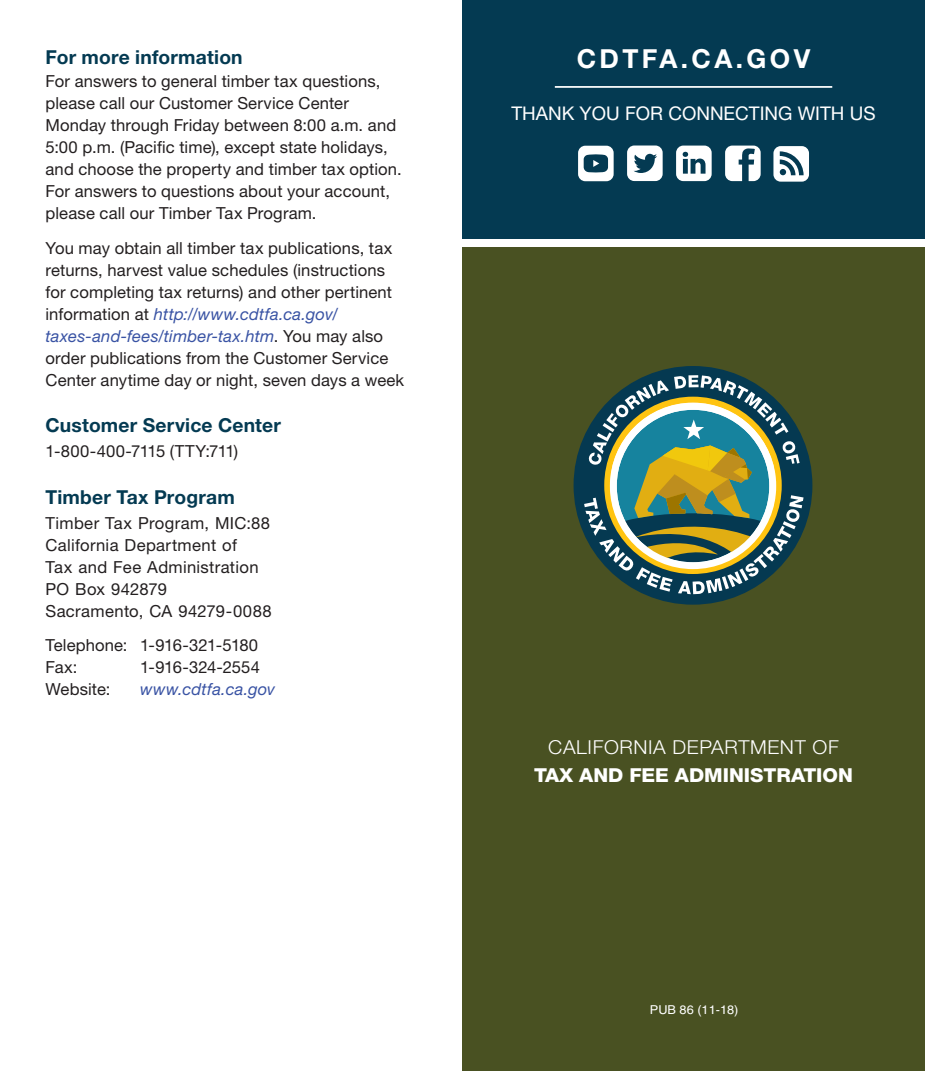
<style>
.page{position:relative;width:930px;height:1071px;background:#fff}
.page>*{position:absolute;margin:0;border:0;box-sizing:border-box;transform-origin:0 0}
.t1{font:700 26.25px "Helvetica Neue LT Std";letter-spacing:.13em;color:#fff}
.t2{font:700 19.25px "Helvetica Neue LT Std";letter-spacing:.01em;color:#043a52}
.t3{font:800 19.25px/28px "Helvetica Neue LT Std";color:#fff;text-align:center;scale:1.04 1}
.t4{font:18.9px "Helvetica Neue LT Std";color:#fff}
.t5{font:16.62px/21.9px "Helvetica Neue LT Std";letter-spacing:.01em;color:#231f20}
.t6{font:italic 16.62px "Helvetica Neue LT Std";letter-spacing:.01em;color:#3953a4}
.t7{font:16.62px "Helvetica Neue LT Std";letter-spacing:-.015em;color:#231f20}
.t8{font:12.25px "Helvetica LT Std";color:#fff;scale:1.04 1}
.s1{font-style:italic;color:#3953a4}
.s2{font-weight:300}
</style>
<div class="page">
<div style="left:462px;top:0;width:462px;height:238px;background:#043a52"></div>
<div style="left:462px;top:248px;width:462px;height:823px;background:#495122"></div>
<div style="left:573px;top:366px;width:239px;height:239px;background:#053951;border-radius:50%"></div>
<svg style="left:584px;top:375px;width:219px;height:219px"></svg>
<svg style="left:773px;top:146px;width:35px;height:36px"></svg>
<svg style="left:725px;top:146px;width:35px;height:35px"></svg>
<svg style="left:676px;top:146px;width:35px;height:35px"></svg>
<svg style="left:627px;top:146px;width:35px;height:35px"></svg>
<svg style="left:578px;top:146px;width:35px;height:35px"></svg>
<hr style="left:554px;top:86px;width:278px;height:2px;background:#fff">
<h2 class="t2" style="left:46px;top:46px;width:199px">For more information</h2>
<p class="t5" style="left:46px;top:70px;width:357px">For answers to general timber tax questions, please call our Customer Service Center Monday through Friday between 8:00 a.m. and 5:00 p.m. (Pacific time), except state holidays, and choose the property and timber tax option.<br>For answers to questions about your account, please call our Timber Tax Program.</p>
<p class="t5" style="left:46px;top:237px;width:360px">You may obtain all timber tax publications, tax returns, harvest value schedules (instructions for completing tax returns) and other pertinent information at <span class="s1">http://www.cdtfa.ca.gov/ taxes-and-fees/timber-tax.htm</span>. You may also order publications from the Customer Service Center anytime day or night, seven days a week</p>
<h2 class="t2" style="left:46px;top:413px;width:237px">Customer Service Center</h2>
<p class="t5" style="left:46px;top:440px;width:194px">1-800-400-7115 (TTY:711)</p>
<h2 class="t2" style="left:46px;top:485px;width:191px">Timber Tax Program</h2>
<p class="t5" style="left:46px;top:512px;width:227px">Timber Tax Program, MIC:88<br>California Department of<br>Tax and Fee Administration<br>PO Box 942879<br>Sacramento, CA 94279-0088</p>
<p class="t5" style="left:46px;top:634px;width:214px">Telephone: 1-916-321-5180<br>Fax:</p>
<p class="t7" style="left:140px;top:657px;width:121px">1-916-324-2554</p>
<p class="t5" style="left:46px;top:677px;width:66px">Website:</p>
<p class="t6" style="left:140px;top:679px;width:137px">www.cdtfa.ca.gov</p>
<p class="t1" style="left:576px;top:43px;width:235px">CDTFA.CA.GOV</p>
<p class="t4" style="left:511px;top:102px;width:366px">THANK YOU FOR CONNECTING WITH US</p>
<p class="t3" style="left:534px;top:733px;width:308px"><span class="s2">CALIFORNIA DEPARTMENT OF<br></span>TAX AND FEE ADMINISTRATION</p>
<p class="t8" style="left:649px;top:1002px;width:87px">PUB 86 (11-18)</p>
</div>
